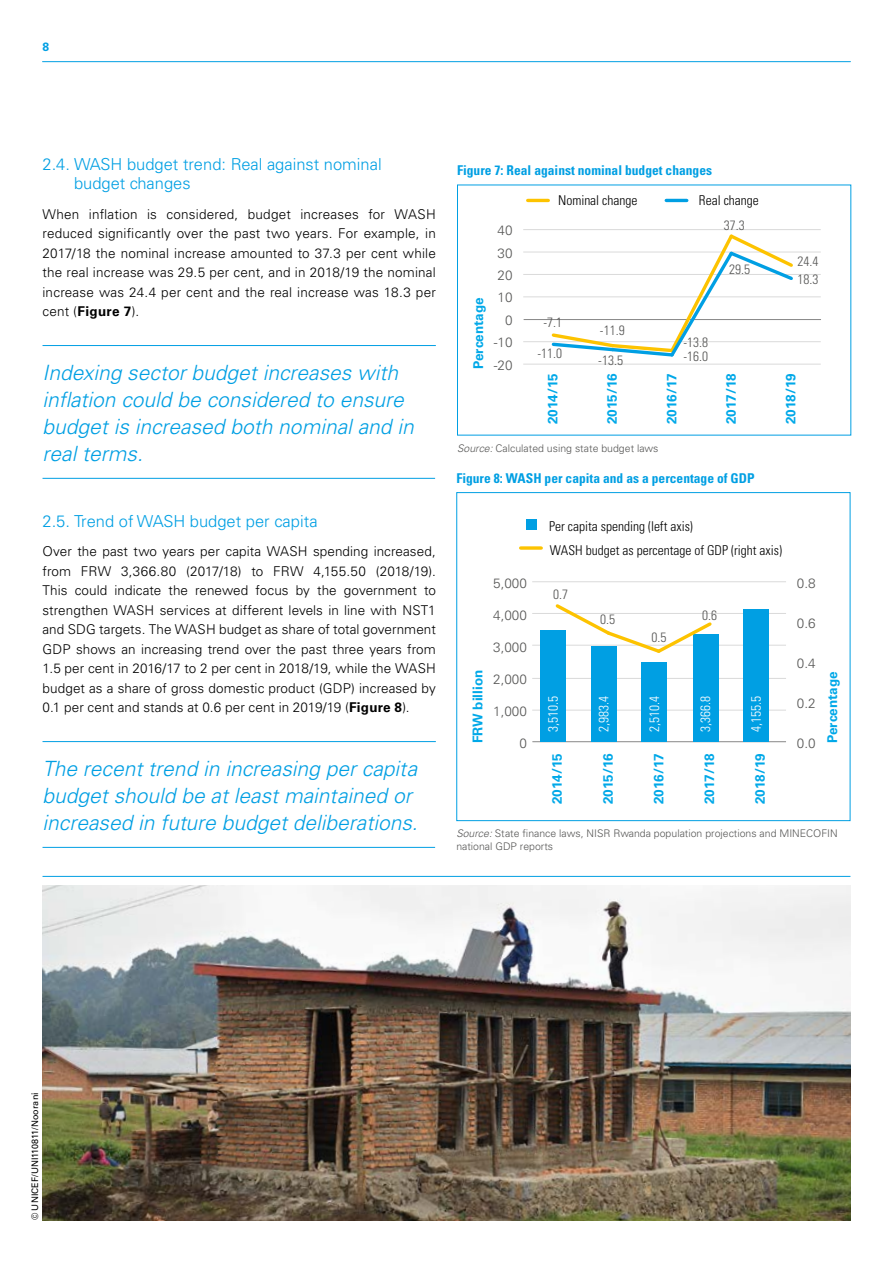
<style>
.page{position:relative;width:893px;height:1263px;background:#fff}
.page>*{position:absolute;margin:0;border:0;box-sizing:border-box;transform-origin:0 0}
.t1{font:italic 300 21px/27px "Univers LT Std";color:#009fe3}
.t2{font:300 16.5px/19.5px "Univers LT Std";color:#009fe3}
.t3{font:300 13.5px/19.5px "Univers LT Std";letter-spacing:.01em;color:#000;text-align:justify}
.t4{font:700 13.5px "Univers LT Std";color:#00a8e8}
.t5{font:300 condensed 13.5px/23.9px "Univers LT Std";color:#000}
.t6{font:700 condensed 13.5px "Univers LT Std";color:#009fe3}
.t7{font:300 condensed 13.5px "Univers LT Std";color:#575756}
.t8{font:300 13.5px "Univers LT Std";color:#575756}
.t9{font:300 condensed 13.5px "Univers LT Std";color:#fff}
.t10{font:700 12px "Univers LT Std";color:#009fe3}
.t11{font:300 10.5px/12.6px "Univers LT Std";color:#575756}
.t12{font:9px "Univers LT Std";letter-spacing:.01em;color:#000}
.s1{font-weight:700}
.s2{font-style:italic}
</style>
<div class="page">
<hr style="left:43px;top:61px;width:807px;height:1px;background:#009fe3">
<hr style="left:43px;top:345px;width:393px;height:1px;background:#009fe3">
<hr style="left:43px;top:478px;width:392px;height:1px;background:#009fe3">
<hr style="left:43px;top:741px;width:393px;height:1px;background:#009fe3">
<hr style="left:43px;top:847px;width:392px;height:1px;background:#009fe3">
<hr style="left:523px;top:364px;width:298px;height:1px;background:#dadada">
<hr style="left:523px;top:341px;width:298px;height:1px;background:#dadada">
<hr style="left:523px;top:296px;width:298px;height:1px;background:#dadada">
<hr style="left:523px;top:274px;width:298px;height:1px;background:#dadada">
<hr style="left:523px;top:252px;width:298px;height:1px;background:#dadada">
<hr style="left:523px;top:229px;width:298px;height:1px;background:#dadada">
<hr style="left:524px;top:319px;width:297px;height:1px;background:#878787">
<svg style="left:549px;top:234px;width:247px;height:123px"></svg>
<hr style="left:528px;top:199px;width:20px;height:3px;background:#fdc300">
<hr style="left:666px;top:199px;width:21px;height:3px;background:#009fe3">
<hr style="left:532px;top:710px;width:254px;height:1px;background:#dadada">
<hr style="left:532px;top:678px;width:254px;height:1px;background:#dadada">
<hr style="left:532px;top:645px;width:254px;height:1px;background:#dadada">
<hr style="left:532px;top:613px;width:254px;height:1px;background:#dadada">
<hr style="left:532px;top:581px;width:254px;height:1px;background:#dadada">
<hr style="left:532px;top:741px;width:254px;height:1px;background:#878787">
<div style="left:743px;top:609px;width:25px;height:133px;background:#009fe3"></div>
<div style="left:693px;top:635px;width:25px;height:107px;background:#009fe3"></div>
<div style="left:642px;top:662px;width:25px;height:80px;background:#009fe3"></div>
<div style="left:591px;top:647px;width:26px;height:95px;background:#009fe3"></div>
<div style="left:540px;top:630px;width:26px;height:112px;background:#009fe3"></div>
<svg style="left:555px;top:604px;width:159px;height:49px"></svg>
<svg style="left:521px;top:546px;width:20px;height:4px"></svg>
<div style="left:526px;top:519px;width:11px;height:11px;background:#009fe3"></div>
<div style="left:456px;top:492px;width:394px;height:329px;border:1px solid #009fe3"></div>
<hr style="left:43px;top:876px;width:807px;height:1px;background:#009fe3">
<img style="left:43px;top:885px;width:807px;height:335px">
<p class="t10" style="left:43px;top:40px;width:8px">8</p>
<p class="t2" style="left:74px;top:154px;width:309px;text-indent:-31px">2.4. WASH budget trend: Real against nominal budget changes</p>
<p class="t3" style="left:43px;top:204px;width:395px">When inflation is considered, budget increases for WASH reduced significantly over the past two years. For example, in 2017/18 the nominal increase amounted to 37.3 per cent while the real increase was 29.5 per cent, and in 2018/19 the nominal increase was 24.4 per cent and the real increase was 18.3 per cent (<span class="s1">Figure 7</span>).</p>
<h1 class="t1" style="left:43px;top:359px;width:373px">Indexing sector budget increases with inflation could be considered to ensure budget is increased both nominal and in real terms.</h1>
<p class="t2" style="left:43px;top:511px;width:277px">2.5. Trend of WASH budget per capita</p>
<p class="t3" style="left:43px;top:542px;width:395px">Over the past two years per capita WASH spending increased, from FRW 3,366.80 (2017/18) to FRW 4,155.50 (2018/19).<br>This could indicate the renewed focus by the government to strengthen WASH services at different levels in line with NST1 and SDG targets. The WASH budget as share of total government GDP shows an increasing trend over the past three years from 1.5 per cent in 2016/17 to 2 per cent in 2018/19, while the WASH budget as a share of gross domestic product (GDP) increased by 0.1 per cent and stands at 0.6 per cent in 2019/19 (<span class="s1">Figure 8</span>).</p>
<h1 class="t1" style="left:43px;top:755px;width:377px">The recent trend in increasing per capita budget should be at least maintained or increased in future budget deliberations.</h1>
<p class="t6" style="left:457px;top:162px;width:256px">Figure 7: Real against nominal budget changes</p>
<p class="t4" style="left:470px;top:369px;width:74px;rotate:-90deg">Percentage</p>
<p class="t8" style="left:498px;top:222px;width:17px">40</p>
<p class="t8" style="left:498px;top:245px;width:17px">30</p>
<p class="t8" style="left:498px;top:267px;width:17px">20</p>
<p class="t8" style="left:498px;top:289px;width:17px">10</p>
<p class="t8" style="left:505px;top:312px;width:9px">0</p>
<p class="t8" style="left:494px;top:334px;width:20px">-10</p>
<p class="t8" style="left:494px;top:357px;width:20px">-20</p>
<p class="t5" style="left:558px;top:188px;width:81px">Nominal change</p>
<p class="t5" style="left:699px;top:188px;width:61px">Real change</p>
<p class="t7" style="left:543px;top:314px;width:20px">-7.1</p>
<p class="t7" style="left:537px;top:346px;width:26px">-11.0</p>
<p class="t7" style="left:724px;top:217px;width:22px">37.3</p>
<p class="t7" style="left:729px;top:262px;width:22px">29.5</p>
<p class="t7" style="left:600px;top:322px;width:26px">-11.9</p>
<p class="t7" style="left:683px;top:334px;width:26px">-13.8</p>
<p class="t7" style="left:598px;top:352px;width:26px">-13.5</p>
<p class="t7" style="left:683px;top:348px;width:26px">-16.0</p>
<p class="t7" style="left:798px;top:253px;width:22px">24.4</p>
<p class="t7" style="left:797px;top:271px;width:22px">18.3</p>
<p class="t4" style="left:545px;top:424px;width:53px;rotate:-90deg">2014/15</p>
<p class="t4" style="left:604px;top:424px;width:53px;rotate:-90deg">2015/16</p>
<p class="t4" style="left:664px;top:424px;width:53px;rotate:-90deg">2016/17</p>
<p class="t4" style="left:723px;top:424px;width:53px;rotate:-90deg">2017/18</p>
<p class="t4" style="left:783px;top:424px;width:53px;rotate:-90deg">2018/19</p>
<p class="t11" style="left:457px;top:442px;width:203px"><span class="s2">Source:</span> Calculated using state budget laws</p>
<p class="t6" style="left:456px;top:470px;width:300px">Figure 8: WASH per capita and as a percentage of GDP</p>
<p class="t8" style="left:493px;top:575px;width:35px">5,000</p>
<p class="t8" style="left:493px;top:607px;width:35px">4,000</p>
<p class="t8" style="left:493px;top:639px;width:35px">3,000</p>
<p class="t5" style="left:549px;top:514px;width:235px">Per capita spending (left axis)<br>WASH budget as percentage of GDP (right axis)</p>
<p class="t7" style="left:553px;top:586px;width:16px">0.7</p>
<p class="t7" style="left:600px;top:611px;width:16px">0.5</p>
<p class="t7" style="left:651px;top:629px;width:16px">0.5</p>
<p class="t7" style="left:702px;top:607px;width:16px">0.6</p>
<p class="t8" style="left:797px;top:575px;width:20px">0.8</p>
<p class="t8" style="left:797px;top:615px;width:20px">0.6</p>
<p class="t8" style="left:797px;top:655px;width:20px">0.4</p>
<p class="t4" style="left:470px;top:743px;width:75px;rotate:-90deg">FRW billion</p>
<p class="t4" style="left:824px;top:743px;width:74px;rotate:-90deg">Percentage</p>
<p class="t8" style="left:493px;top:671px;width:35px">2,000</p>
<p class="t9" style="left:545px;top:732px;width:37px;rotate:-90deg">3,510.5</p>
<p class="t9" style="left:595px;top:732px;width:37px;rotate:-90deg">2,983.4</p>
<p class="t9" style="left:646px;top:732px;width:37px;rotate:-90deg">2,510.4</p>
<p class="t9" style="left:697px;top:732px;width:37px;rotate:-90deg">3,366.8</p>
<p class="t9" style="left:748px;top:732px;width:37px;rotate:-90deg">4,155.5</p>
<p class="t8" style="left:797px;top:695px;width:20px">0.2</p>
<p class="t8" style="left:493px;top:703px;width:35px">1,000</p>
<p class="t8" style="left:519px;top:735px;width:9px">0</p>
<p class="t8" style="left:797px;top:735px;width:20px">0.0</p>
<p class="t4" style="left:549px;top:804px;width:53px;rotate:-90deg">2014/15</p>
<p class="t4" style="left:600px;top:804px;width:53px;rotate:-90deg">2015/16</p>
<p class="t4" style="left:651px;top:804px;width:53px;rotate:-90deg">2016/17</p>
<p class="t4" style="left:701px;top:804px;width:53px;rotate:-90deg">2017/18</p>
<p class="t4" style="left:752px;top:804px;width:53px;rotate:-90deg">2018/19</p>
<p class="t11" style="left:456px;top:827px;width:383px"><span class="s2">Source:</span> State finance laws, NISR Rwanda population projections and MINECOFIN national GDP reports</p>
<p class="t12" style="left:30px;top:1220px;width:130px;rotate:-90deg">© UNICEF/UNI110811/Noorani</p>
</div>
